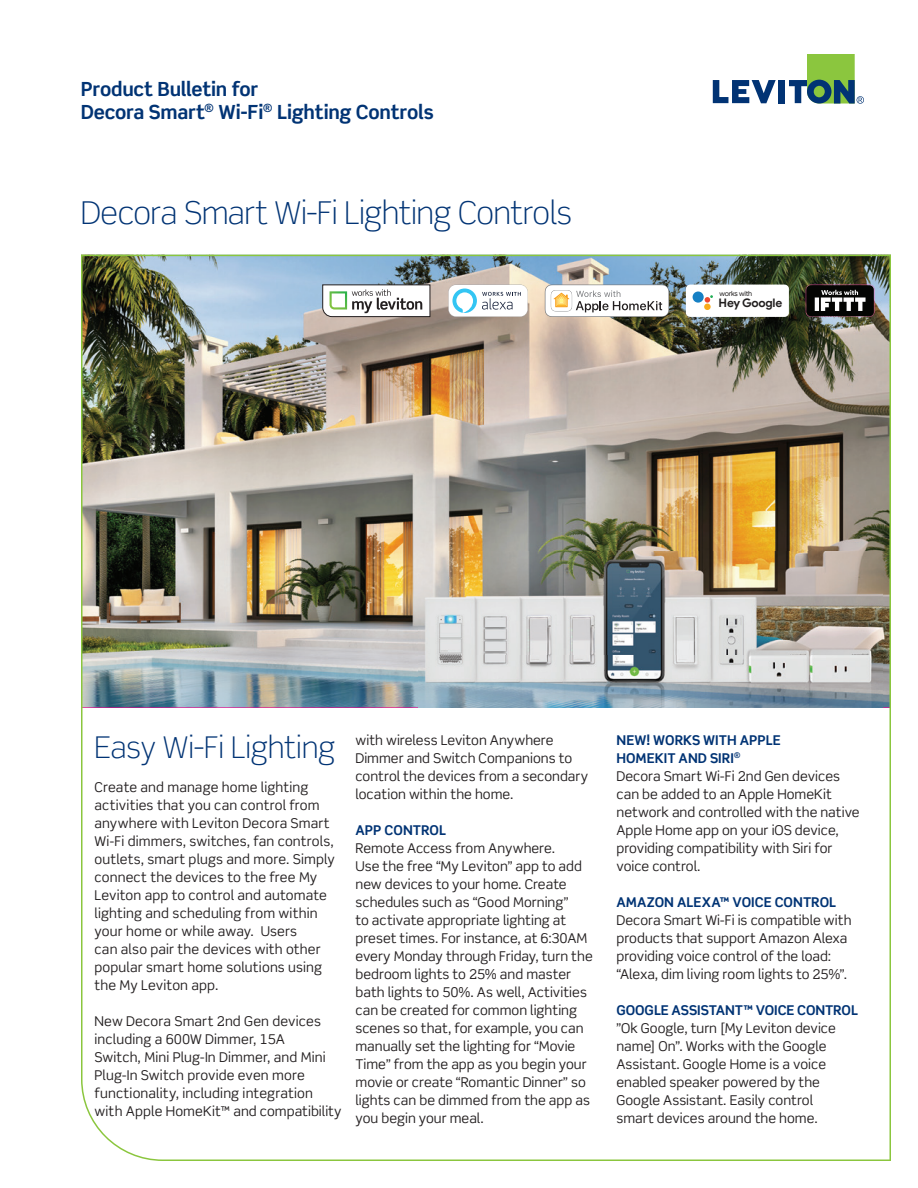
<style>
.page{position:relative;width:918px;height:1188px;background:#fff}
.page>*{position:absolute;margin:0;border:0;box-sizing:border-box;transform-origin:0 0}
.t1{font:300 31.5px "Scene Std";letter-spacing:-.015em;color:#013374}
.t2{font:300 30px "Scene Std";letter-spacing:-.005em;color:#013374}
.t3{font:700 19.5px/22.5px "Scene Std";letter-spacing:-.015em;color:#013374}
.t4{font:13.5px/18px "Scene Std";letter-spacing:.005em;color:#231f20}
.t5{font:700 13.5px "Scene Std";letter-spacing:-.005em;color:#013374}
.t6{font:700 11.85px "Google Sans";letter-spacing:-.025em;color:#211e1e}
.t7{font:7.05px "Google Sans";letter-spacing:-.04em;color:#211e1e}
.s1{font-weight:700;color:#013374}
</style>
<div class="page">
<svg style="left:713px;top:80px;width:63px;height:23px"></svg>
<div style="left:778px;top:80px;width:7px;height:23px;background:#013374"></div>
<svg style="left:789px;top:54px;width:75px;height:50px"></svg>
<img style="left:81px;top:255px;width:810px;height:906px">
<div style="left:686px;top:285px;width:103px;height:32px;background:#fff;border-radius:4px"></div>
<svg style="left:705px;top:295px;width:8px;height:8px"></svg>
<div style="left:704px;top:304px;width:7px;height:6px;background:#f9ab1a;border-radius:50%"></div>
<div style="left:693px;top:292px;width:11px;height:11px;background:#1680c4;border-radius:50%"></div>
<svg style="left:545px;top:285px;width:124px;height:32px"></svg>
<svg style="left:448px;top:285px;width:80px;height:32px"></svg>
<img style="left:806px;top:285px;width:69px;height:32px">
<svg style="left:806px;top:285px;width:68px;height:31px"></svg>
<img style="left:418px;top:552px;width:465px;height:155px">
<svg style="left:323px;top:285px;width:107px;height:32px"></svg>
<h3 class="t3" style="left:81px;top:78px;width:354px">Product Bulletin for<br>Decora Smart<sup>®</sup> Wi-Fi<sup>®</sup> Lighting Controls</h3>
<h1 class="t1" style="left:81px;top:194px;width:492px">Decora Smart Wi-Fi Lighting Controls</h1>
<p class="t7" style="left:720px;top:290px;width:34px">works with</p>
<p class="t6" style="left:719px;top:296px;width:65px">Hey Google</p>
<h2 class="t2" style="left:94px;top:729px;width:242px">Easy Wi-Fi Lighting</h2>
<p class="t4" style="left:94px;top:778px;width:242px">Create and manage home lighting activities that you can control from anywhere with Leviton Decora Smart Wi-Fi dimmers, switches, fan controls, outlets, smart plugs and more. Simply connect the devices to the free My Leviton app to control and automate lighting and scheduling from within your home or while away. Users<br>can also pair the devices with other popular smart home solutions using the My Leviton app.</p>
<p class="t4" style="left:94px;top:1012px;width:249px">New Decora Smart 2nd Gen devices including a 600W Dimmer, 15A<br>Switch, Mini Plug-In Dimmer, and Mini Plug-In Switch provide even more functionality, including integration with Apple HomeKit™ and compatibility</p>
<p class="t4" style="left:355px;top:731px;width:234px">with wireless Leviton Anywhere<br>Dimmer and Switch Companions to control the devices from a secondary location within the home.</p>
<p class="t5" style="left:355px;top:822px;width:92px">APP CONTROL</p>
<p class="t4" style="left:355px;top:839px;width:239px">Remote Access from Anywhere.<br>Use the free “My Leviton” app to add new devices to your home. Create schedules such as “Good Morning”<br>to activate appropriate lighting at preset times. For instance, at 6:30AM every Monday through Friday, turn the bedroom lights to 25% and master bath lights to 50%. As well, Activities can be created for common lighting scenes so that, for example, you can manually set the lighting for “Movie Time” from the app as you begin your movie or create “Romantic Dinner” so lights can be dimmed from the app as you begin your meal.</p>
<p class="t4" style="left:616px;top:731px;width:245px"><span class="s1">NEW! WORKS WITH APPLE<br>HOMEKIT AND SIRI</span><sup>®<br></sup>Decora Smart Wi-Fi 2nd Gen devices can be added to an Apple HomeKit network and controlled with the native<br>Apple Home app on your iOS device, providing compatibility with Siri for voice control.</p>
<p class="t5" style="left:616px;top:894px;width:221px">AMAZON ALEXA™ VOICE CONTROL</p>
<p class="t4" style="left:616px;top:911px;width:237px">Decora Smart Wi-Fi is compatible with products that support Amazon Alexa providing voice control of the load: “Alexa, dim living room lights to 25%”.</p>
<p class="t5" style="left:616px;top:1002px;width:243px">GOOGLE ASSISTANT™ VOICE CONTROL</p>
<p class="t4" style="left:616px;top:1019px;width:221px">”Ok Google, turn [My Leviton device name] On”. Works with the Google<br>Assistant. Google Home is a voice enabled speaker powered by the<br>Google Assistant. Easily control smart devices around the home.</p>
</div>
